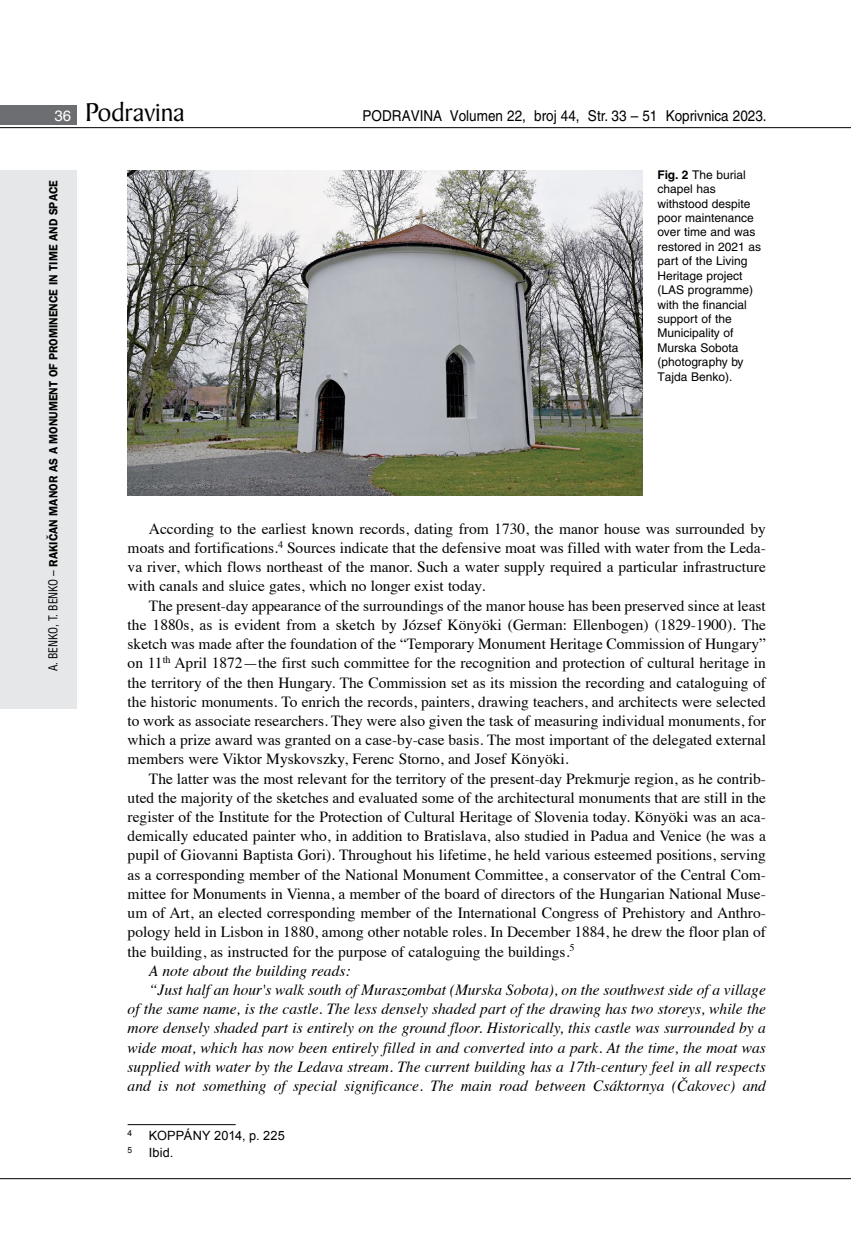
<style>
.page{position:relative;width:851px;height:1234px;background:#fff}
.page>*{position:absolute;margin:0;border:0;box-sizing:border-box;transform-origin:0 0}
.t1{font:27.6px "Baker Signet BT";color:#000}
.t2{font:15.45px/19.2px "Times";color:#000;text-align:justify}
.t3{font:italic 15.45px "Times";color:#000}
.t4{font:15px "Helvetica LT Skin 29";color:#000;scale:.9 1}
.t5{font:12.75px "Arial";letter-spacing:.01em;color:#000}
.t6{font:12px/14.4px "Helvetica LT Skin 29";color:#000}
.t7{font:600 12px "ITC Franklin Gothic Skin 29";letter-spacing:-.005em;color:#000;scale:.95 1}
.t8{font:8.4px "Arial";color:#000}
.s1{font-family:"Helvetica LT Skin 29";font-size:15px;color:#fff}
.s2{font-family:"Helvetica LT Skin 29";font-weight:400;font-stretch:condensed}
.s3{font-weight:700}
</style>
<div class="page">
<div style="left:0;top:170px;width:77px;height:538px;background:#e6e7e8"></div>
<div style="left:0;top:105px;width:77px;height:19px;background:#6d6e71"></div>
<hr style="left:0;top:127px;width:850px;height:1px;background:#000">
<hr style="left:0;top:1177px;width:850px;height:1px;background:#000">
<hr style="left:128px;top:1124px;width:108px;height:1px;background:#000">
<img style="left:128px;top:170px;width:514px;height:325px">
<h1 class="t1" style="left:55px;top:95px;width:131px"><span class="s1">36</span> Podravina</h1>
<p class="t4" style="left:362px;top:107px;width:450px">PODRAVINA Volumen 22, broj 44, Str. 33 – 51 Koprivnica 2023.</p>
<p class="t7" style="left:46px;top:671px;width:518px;rotate:-90deg"><span class="s2">A. BENKO, T. BENKO –</span> RAKIČAN MANOR AS A MONUMENT OF PROMINENCE IN TIME AND SPACE</p>
<p class="t6" style="left:657px;top:167px;width:105px"><span class="s3">Fig. 2</span> The burial chapel has withstood despite poor maintenance over time and was restored in 2021 as part of the Living<br>Heritage project (LAS programme) with the financial support of the<br>Municipality of<br>Murska Sobota (photography by<br>Tajda Benko).</p>
<p class="t2" style="left:128px;top:517px;width:639px;text-indent:21px">According to the earliest known records, dating from 1730, the manor house was surrounded by moats and fortifications.<sup>4</sup> Sources indicate that the defensive moat was filled with water from the Leda&shy;va river, which flows northeast of the manor. Such a water supply required a particular infrastructure with canals and sluice gates, which no longer exist today.</p>
<p class="t2" style="left:128px;top:594px;width:639px;text-indent:21px">The present-day appearance of the surroundings of the manor house has been preserved since at least the 1880s, as is evident from a sketch by József Könyöki (German: Ellenbogen) (1829-1900). The sketch was made after the foundation of the “Temporary Monument Heritage Commission of Hungary” on 11<sup>th</sup> April 1872—the first such committee for the recognition and protection of cultural heritage in the territory of the then Hungary. The Commission set as its mission the recording and cataloguing of the historic monuments. To enrich the records, painters, drawing teachers, and architects were selected to work as associate researchers. They were also given the task of measuring individual monuments, for which a prize award was granted on a case-by-case basis. The most important of the delegated external members were Viktor Myskovszky, Ferenc Storno, and Josef Könyöki.</p>
<p class="t2" style="left:149px;top:767px;width:618px">The latter was the most relevant for the territory of the present-day Prekmurje region, as he contrib-</p>
<p class="t2" style="left:128px;top:786px;width:639px">uted the majority of the sketches and evaluated some of the architectural monuments that are still in the</p>
<p class="t2" style="left:128px;top:805px;width:639px">register of the Institute for the Protection of Cultural Heritage of Slovenia today. Könyöki was an aca-</p>
<p class="t2" style="left:128px;top:825px;width:639px">demically educated painter who, in addition to Bratislava, also studied in Padua and Venice (he was a</p>
<p class="t2" style="left:128px;top:844px;width:639px">pupil of Giovanni Baptista Gori). Throughout his lifetime, he held various esteemed positions, serving</p>
<p class="t2" style="left:128px;top:863px;width:639px">as a corresponding member of the National Monument Committee, a conservator of the Central Com-</p>
<p class="t2" style="left:128px;top:882px;width:639px">mittee for Monuments in Vienna, a member of the board of directors of the Hungarian National Muse-</p>
<p class="t2" style="left:128px;top:901px;width:639px">um of Art, an elected corresponding member of the International Congress of Prehistory and Anthro-</p>
<p class="t2" style="left:128px;top:921px;width:639px">pology held in Lisbon in 1880, among other notable roles. In December 1884, he drew the floor plan of</p>
<p class="t2" style="left:128px;top:940px;width:448px">the building, as instructed for the purpose of cataloguing the buildings.<sup>5</sup></p>
<p class="t3" style="left:149px;top:956px;width:203px">A note about the building reads:</p>
<p class="t3" style="left:149px;top:976px;width:618px">“Just half an hour's walk south of Muraszombat (Murska Sobota), on the southwest side of a village</p>
<p class="t3" style="left:128px;top:995px;width:639px">of the same name, is the castle. The less densely shaded part of the drawing has two storeys, while the</p>
<p class="t3" style="left:128px;top:1014px;width:639px">more densely shaded part is entirely on the ground floor. Historically, this castle was surrounded by a</p>
<p class="t3" style="left:128px;top:1033px;width:639px">wide moat, which has now been entirely filled in and converted into a park. At the time, the moat was</p>
<p class="t3" style="left:128px;top:1052px;width:639px">supplied with water by the Ledava stream. The current building has a 17th-century feel in all respects</p>
<p class="t3" style="left:128px;top:1072px;width:639px">and is not something of special significance. The main road between Csáktornya (Čakovec) and</p>
<p class="t8" style="left:128px;top:1126px;width:6px">4</p>
<p class="t5" style="left:149px;top:1126px;width:137px">KOPPÁNY 2014, p. 225</p>
<p class="t8" style="left:128px;top:1144px;width:6px">5</p>
<p class="t5" style="left:149px;top:1144px;width:26px">Ibid.</p>
</div>
